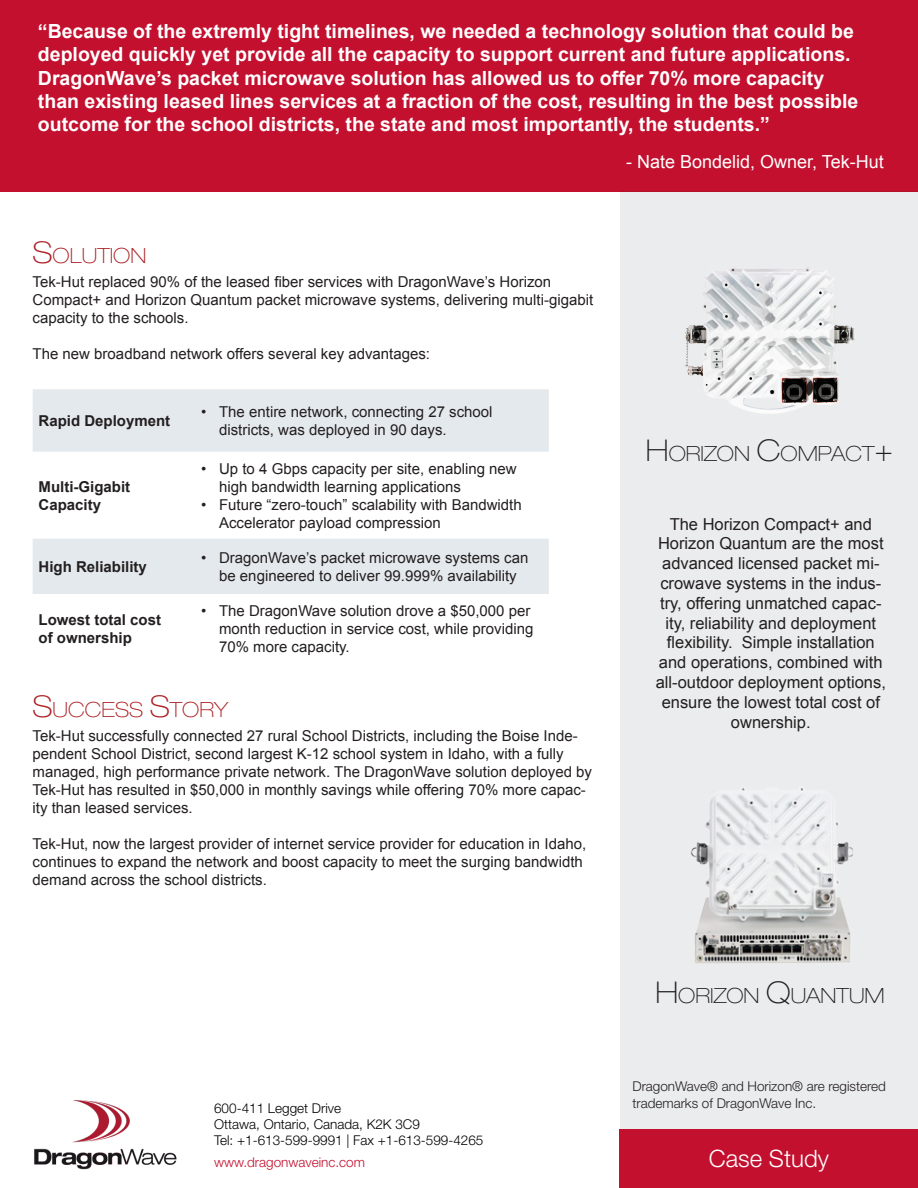
<style>
.page{position:relative;width:918px;height:1188px;background:#fff}
.page>*{position:absolute;margin:0;border:0;box-sizing:border-box;transform-origin:0 0}
.t1{font:300 24px "Helvetica Neue LT Pro";color:#fff}
.t2{font:100 expanded 21px "Helvetica Neue LT Pro";color:#231f20}
.t3{font:100 expanded 21px "Helvetica Neue LT Pro";color:#ac1f22}
.t4{font:700 19.5px/23.4px "Arial";color:#fff}
.t5{font:18px "Arial";color:#fff}
.t6{font:16.5px/19.8px "Arial";color:#231f20;text-align:center}
.t7{font:15px/18px "Arial";color:#231f20}
.t8{font:700 15px "Arial";color:#231f20}
.t9{font:300 13.5px "Helvetica Neue LT Pro";color:#000}
.t10{font:300 13.5px/16.2px "Helvetica Neue LT Pro";color:#231f20}
.t11{font:300 13.5px "Helvetica Neue LT Pro";color:#c3102f}
.s1{font-size:30px}
</style>
<div class="page">
<img style="left:34px;top:1100px;width:143px;height:70px">
<div style="left:0;top:0;width:918px;height:192px;background:#c3102f"></div>
<div style="left:620px;top:192px;width:298px;height:942px;background:#ebeced"></div>
<div style="left:620px;top:1130px;width:298px;height:58px;background:#c3102f"></div>
<svg style="left:33px;top:389px;width:516px;height:205px;fill:#e4e9ed"></svg>
<img style="left:685px;top:267px;width:170px;height:147px">
<img style="left:690px;top:788px;width:163px;height:175px">
<p class="t4" style="left:38px;top:20px;width:822px">“Because of the extremly tight timelines, we needed a technology solution that could be deployed quickly yet provide all the capacity to support current and future applications.<br>DragonWave’s packet microwave solution has allowed us to offer 70% more capacity than existing leased lines services at a fraction of the cost, resulting in the best possible outcome for the school districts, the state and most importantly, the students.”</p>
<p class="t5" style="left:626px;top:150px;width:259px">- Nate Bondelid, Owner, Tek-Hut</p>
<p class="t3" style="left:33px;top:243px;width:115px"><span class="s1">S</span>OLUTION</p>
<p class="t7" style="left:33px;top:273px;width:562px">Tek-Hut replaced 90% of the leased fiber services with DragonWave’s Horizon<br>Compact+ and Horizon Quantum packet microwave systems, delivering multi-gigabit capacity to the schools.</p>
<p class="t7" style="left:33px;top:345px;width:399px">The new broadband network offers several key advantages:</p>
<p class="t8" style="left:39px;top:411px;width:133px">Rapid Deployment</p>
<p class="t7" style="left:219px;top:403px;width:275px;text-indent:-18px">• The entire network, connecting 27 school districts, was deployed in 90 days.</p>
<p class="t8" style="left:39px;top:476px;width:93px">Multi-Gigabit</p>
<p class="t8" style="left:39px;top:494px;width:64px">Capacity</p>
<p class="t7" style="left:219px;top:460px;width:299px;text-indent:-18px">• Up to 4 Gbps capacity per site, enabling new high bandwidth learning applications</p>
<p class="t7" style="left:219px;top:496px;width:304px;text-indent:-18px">• Future “zero-touch” scalability with Bandwidth<br>Accelerator payload compression</p>
<p class="t8" style="left:39px;top:557px;width:110px">High Reliability</p>
<p class="t7" style="left:201px;top:549px;width:329px;text-align:center">• DragonWave’s packet microwave systems can be engineered to deliver 99.999% availability</p>
<p class="t8" style="left:39px;top:610px;width:124px">Lowest total cost</p>
<p class="t8" style="left:39px;top:628px;width:95px">of ownership</p>
<p class="t7" style="left:219px;top:602px;width:316px;text-indent:-18px">• The DragonWave solution drove a $50,000 per month reduction in service cost, while providing<br>70% more capacity.</p>
<p class="t3" style="left:33px;top:697px;width:197px"><span class="s1">S</span>UCCESS <span class="s1">S</span>TORY</p>
<p class="t7" style="left:33px;top:727px;width:561px">Tek-Hut successfully connected 27 rural School Districts, including the Boise Inde&shy;pendent School District, second largest K-12 school system in Idaho, with a fully managed, high performance private network. The DragonWave solution deployed by Tek-Hut has resulted in $50,000 in monthly savings while offering 70% more capac&shy;ity than leased services.</p>
<p class="t7" style="left:33px;top:835px;width:555px">Tek-Hut, now the largest provider of internet service provider for education in Idaho, continues to expand the network and boost capacity to meet the surging bandwidth demand across the school districts.</p>
<p class="t2" style="left:646px;top:441px;width:248px"><span class="s1">H</span>ORIZON <span class="s1">C</span>OMPACT<span class="s1">+</span></p>
<p class="t6" style="left:656px;top:514px;width:232px">The Horizon Compact+ and<br>Horizon Quantum are the most advanced licensed packet mi&shy;crowave systems in the indus&shy;try, offering unmatched capac&shy;ity, reliability and deployment flexibility. Simple installation and operations, combined with all-outdoor deployment options, ensure the lowest total cost of ownership.</p>
<p class="t2" style="left:655px;top:983px;width:231px"><span class="s1">H</span> ORIZON <span class="s1">Q</span>UANTUM</p>
<p class="t10" style="left:632px;top:1078px;width:255px">DragonWave® and Horizon® are registered trademarks of DragonWave Inc.</p>
<p class="t9" style="left:214px;top:1100px;width:129px">600-411 Legget Drive</p>
<p class="t9" style="left:214px;top:1116px;width:207px">Ottawa, Ontario, Canada, K2K 3C9</p>
<p class="t9" style="left:214px;top:1132px;width:271px">Tel: +1-613-599-9991 | Fax +1-613-599-4265</p>
<p class="t11" style="left:214px;top:1154px;width:152px">www.dragonwaveinc.com</p>
<p class="t1" style="left:709px;top:1144px;width:122px">Case Study</p>
</div>
